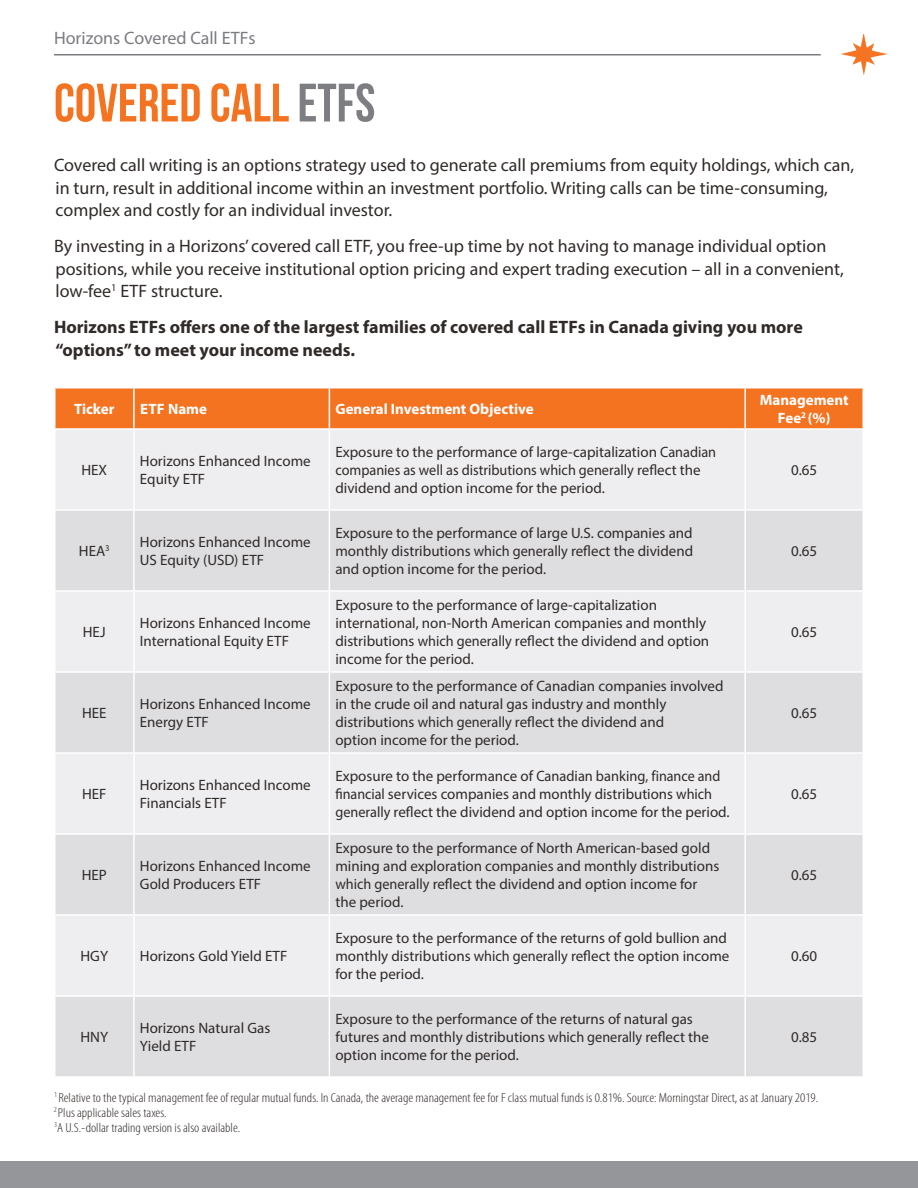
<style>
.page{position:relative;width:918px;height:1188px;background:#fff}
.page>*{position:absolute;margin:0;border:0;box-sizing:border-box;transform-origin:0 0}
.t1{font:700 54px "Bebas Neue";color:#f47321}
.t2{font:18px/22.5px "Myriad Pro";color:#302a28}
.t3{font:700 18px/22.5px "Myriad Pro";color:#302a28}
.t4{font:18px "Myriad Pro";color:#7a7c81}
.t5{font:15px/18px "Myriad Pro";color:#302a28}
.t6{font:700 15px/18px "Myriad Pro";color:#fff;text-align:center}
.t7{font:300 condensed 13.2px "Myriad Pro";color:#302a28;scale:1.1 1}
.s1{color:#7d7e82}
</style>
<div class="page">
<div style="left:56px;top:388px;width:806px;height:40px;background:#f47321"></div>
<div style="left:56px;top:430px;width:806px;height:79px;background:#eeeef0"></div>
<svg style="left:56px;top:511px;width:806px;height:565px;background:#e4e4e7"></svg>
<hr style="left:133px;top:388px;width:2px;height:40px;background:#fff">
<hr style="left:329px;top:388px;width:1px;height:40px;background:#fff">
<hr style="left:744px;top:388px;width:2px;height:40px;background:#fff">
<hr style="left:133px;top:430px;width:2px;height:79px;background:#fff">
<hr style="left:329px;top:430px;width:1px;height:79px;background:#fff">
<hr style="left:744px;top:430px;width:2px;height:79px;background:#fff">
<hr style="left:133px;top:511px;width:2px;height:79px;background:#fff">
<hr style="left:329px;top:511px;width:1px;height:79px;background:#fff">
<hr style="left:744px;top:511px;width:2px;height:79px;background:#fff">
<hr style="left:54px;top:590px;width:80px;height:2px;background:#fff">
<hr style="left:134px;top:590px;width:195px;height:2px;background:#fff">
<hr style="left:133px;top:592px;width:2px;height:79px;background:#fff">
<hr style="left:744px;top:673px;width:2px;height:79px;background:#fff">
<hr style="left:133px;top:754px;width:2px;height:79px;background:#fff">
<hr style="left:744px;top:835px;width:2px;height:79px;background:#fff">
<hr style="left:133px;top:916px;width:2px;height:79px;background:#fff">
<hr style="left:744px;top:997px;width:2px;height:79px;background:#fff">
<hr style="left:329px;top:590px;width:416px;height:2px;background:#fff">
<hr style="left:329px;top:592px;width:1px;height:79px;background:#fff">
<hr style="left:329px;top:671px;width:416px;height:2px;background:#fff">
<hr style="left:745px;top:590px;width:119px;height:2px;background:#fff">
<hr style="left:744px;top:592px;width:2px;height:79px;background:#fff">
<hr style="left:745px;top:671px;width:119px;height:2px;background:#fff">
<hr style="left:329px;top:752px;width:416px;height:2px;background:#fff">
<hr style="left:329px;top:754px;width:1px;height:79px;background:#fff">
<hr style="left:329px;top:833px;width:416px;height:2px;background:#fff">
<hr style="left:745px;top:752px;width:119px;height:2px;background:#fff">
<hr style="left:744px;top:754px;width:2px;height:79px;background:#fff">
<hr style="left:745px;top:833px;width:119px;height:2px;background:#fff">
<hr style="left:329px;top:914px;width:416px;height:2px;background:#fff">
<hr style="left:329px;top:916px;width:1px;height:79px;background:#fff">
<hr style="left:329px;top:995px;width:416px;height:2px;background:#fff">
<hr style="left:745px;top:914px;width:119px;height:2px;background:#fff">
<hr style="left:744px;top:916px;width:2px;height:79px;background:#fff">
<hr style="left:745px;top:995px;width:119px;height:2px;background:#fff">
<hr style="left:54px;top:671px;width:80px;height:2px;background:#fff">
<hr style="left:54px;top:752px;width:80px;height:2px;background:#fff">
<hr style="left:134px;top:671px;width:195px;height:2px;background:#fff">
<hr style="left:133px;top:673px;width:2px;height:79px;background:#fff">
<hr style="left:329px;top:673px;width:1px;height:79px;background:#fff">
<hr style="left:134px;top:752px;width:195px;height:2px;background:#fff">
<hr style="left:54px;top:833px;width:80px;height:2px;background:#fff">
<hr style="left:54px;top:914px;width:80px;height:2px;background:#fff">
<hr style="left:134px;top:833px;width:195px;height:2px;background:#fff">
<hr style="left:133px;top:835px;width:2px;height:79px;background:#fff">
<hr style="left:329px;top:835px;width:1px;height:79px;background:#fff">
<hr style="left:134px;top:914px;width:195px;height:2px;background:#fff">
<hr style="left:54px;top:995px;width:80px;height:2px;background:#fff">
<hr style="left:134px;top:995px;width:195px;height:2px;background:#fff">
<hr style="left:133px;top:997px;width:2px;height:79px;background:#fff">
<hr style="left:329px;top:997px;width:1px;height:79px;background:#fff">
<img style="left:841px;top:34px;width:47px;height:42px">
<hr style="left:54px;top:54px;width:767px;height:2px;background:#7a7c81">
<div style="left:0;top:1161px;width:918px;height:27px;background:#94969a"></div>
<p class="t4" style="left:54px;top:27px;width:203px">Horizons Covered Call ETFs</p>
<p class="t1" style="left:54px;top:73px;width:323px">COVERED CALL<span class="s1">ETFS</span></p>
<p class="t2" style="left:54px;top:153px;width:802px">Covered call writing is an options strategy used to generate call premiums from equity holdings, which can, in turn, result in additional income within an investment portfolio. Writing calls can be time-consuming, complex and costly for an individual investor.</p>
<p class="t2" style="left:54px;top:234px;width:791px">By investing in a Horizons’ covered call ETF, you free-up time by not having to manage individual option positions, while you receive institutional option pricing and expert trading execution – all in a convenient, low-fee<sup>1</sup> ETF structure.</p>
<p class="t3" style="left:54px;top:315px;width:750px">Horizons ETFs offers one of the largest families of covered call ETFs in Canada giving you more “options” to meet your income needs.</p>
<p class="t6" style="left:74px;top:399px;width:42px">Ticker</p>
<p class="t6" style="left:140px;top:399px;width:69px">ETF Name</p>
<p class="t6" style="left:335px;top:399px;width:200px">General Investment Objective</p>
<p class="t6" style="left:760px;top:390px;width:91px">Management<br>Fee<sup>2</sup> (%)</p>
<p class="t5" style="left:81px;top:461px;width:27px">HEX</p>
<p class="t5" style="left:140px;top:452px;width:172px">Horizons Enhanced Income<br>Equity ETF</p>
<p class="t5" style="left:335px;top:443px;width:382px">Exposure to the performance of large-capitalization Canadian companies as well as distributions which generally reflect the dividend and option income for the period.</p>
<p class="t5" style="left:79px;top:542px;width:32px">HEA<sup>3</sup></p>
<p class="t5" style="left:140px;top:533px;width:172px">Horizons Enhanced Income<br>US Equity (USD) ETF</p>
<p class="t5" style="left:335px;top:524px;width:359px;text-align:justify">Exposure to the performance of large U.S. companies and monthly distributions which generally reflect the dividend and option income for the period.</p>
<p class="t5" style="left:83px;top:623px;width:24px">HEJ</p>
<p class="t5" style="left:140px;top:614px;width:172px">Horizons Enhanced Income<br>International Equity ETF</p>
<p class="t5" style="left:82px;top:704px;width:26px">HEE</p>
<p class="t5" style="left:140px;top:695px;width:172px">Horizons Enhanced Income<br>Energy ETF</p>
<p class="t5" style="left:335px;top:596px;width:375px">Exposure to the performance of large-capitalization international, non-North American companies and monthly distributions which generally reflect the dividend and option income for the period.</p>
<p class="t5" style="left:335px;top:677px;width:390px">Exposure to the performance of Canadian companies involved in the crude oil and natural gas industry and monthly distributions which generally reflect the dividend and<br>option income for the period.</p>
<p class="t5" style="left:82px;top:785px;width:26px">HEF</p>
<p class="t5" style="left:140px;top:776px;width:172px">Horizons Enhanced Income<br>Financials ETF</p>
<p class="t5" style="left:335px;top:767px;width:396px">Exposure to the performance of Canadian banking, finance and financial services companies and monthly distributions which generally reflect the dividend and option income for the period.</p>
<p class="t5" style="left:82px;top:866px;width:27px">HEP</p>
<p class="t5" style="left:140px;top:857px;width:172px">Horizons Enhanced Income<br>Gold Producers ETF</p>
<p class="t5" style="left:81px;top:947px;width:29px">HGY</p>
<p class="t5" style="left:140px;top:947px;width:149px">Horizons Gold Yield ETF</p>
<p class="t5" style="left:335px;top:839px;width:385px">Exposure to the performance of North American-based gold mining and exploration companies and monthly distributions which generally reflect the dividend and option income for the period.</p>
<p class="t5" style="left:335px;top:929px;width:396px">Exposure to the performance of the returns of gold bullion and monthly distributions which generally reflect the option income for the period.</p>
<p class="t5" style="left:81px;top:1028px;width:29px">HNY</p>
<p class="t5" style="left:140px;top:1019px;width:132px">Horizons Natural Gas<br>Yield ETF</p>
<p class="t5" style="left:335px;top:1010px;width:375px">Exposure to the performance of the returns of natural gas futures and monthly distributions which generally reflect the option income for the period.</p>
<p class="t5" style="left:791px;top:461px;width:28px">0.65</p>
<p class="t5" style="left:791px;top:542px;width:28px">0.65</p>
<p class="t5" style="left:791px;top:623px;width:28px">0.65</p>
<p class="t5" style="left:791px;top:704px;width:28px">0.65</p>
<p class="t5" style="left:791px;top:785px;width:28px">0.65</p>
<p class="t5" style="left:791px;top:866px;width:28px">0.65</p>
<p class="t5" style="left:791px;top:947px;width:28px">0.60</p>
<p class="t5" style="left:791px;top:1028px;width:28px">0.85</p>
<p class="t7" style="left:54px;top:1090px;width:696px"><sup>1</sup> Relative to the typical management fee of regular mutual funds. In Canada, the average management fee for F class mutual funds is 0.81%. Source: Morningstar Direct, as at January 2019.</p>
<p class="t7" style="left:54px;top:1105px;width:104px"><sup>2</sup> Plus applicable sales taxes.</p>
<p class="t7" style="left:54px;top:1120px;width:171px"><sup>3</sup>A U.S.-dollar trading version is also available.</p>
</div>
